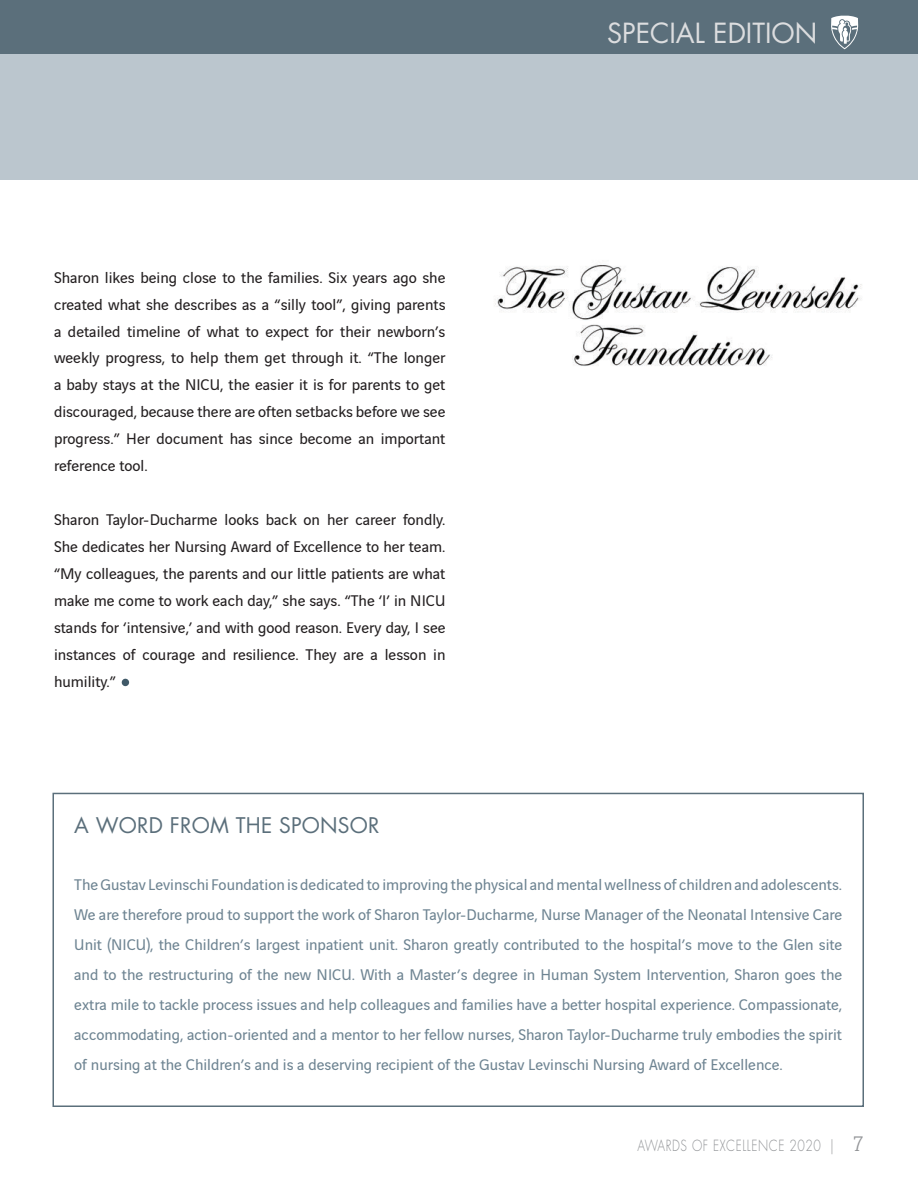
<style>
.page{position:relative;width:918px;height:1188px;background:#fff}
.page>*{position:absolute;margin:0;border:0;box-sizing:border-box;transform-origin:0 0}
.t1{font:54px "Vinci Sans";color:#405968}
.t2{font:27px "Futura Std";color:#dcdddf}
.t3{font:21px "Futura";letter-spacing:.01em;color:#5b6f7b}
.t4{font:16.5px/30px "Vinci Sans";color:#6e8492;text-align:justify}
.t5{font:16.5px/27px "Vinci Sans";color:#231f20;text-align:justify}
.t6{font:300 15px "Futura Std";letter-spacing:.05em;color:#939598;scale:.8 1}
.s1{font-family:"Vinci Serif";font-size:22.5px}
</style>
<div class="page">
<div style="left:0;top:0;width:918px;height:54px;background:#5b6f7b"></div>
<svg style="left:831px;top:16px;width:27px;height:33px"></svg>
<div style="left:0;top:54px;width:918px;height:126px;background:#bbc6ce"></div>
<div style="left:52px;top:793px;width:812px;height:314px;border:2px solid #5b6f7b"></div>
<img style="left:495px;top:264px;width:367px;height:56px">
<img style="left:572px;top:324px;width:200px;height:42px">
<p class="t5" style="left:54px;top:262px;width:393px">Sharon likes being close to the families. Six years ago she created what she describes as a “silly tool”, giving parents a detailed timeline of what to expect for their newborn’s weekly progress, to help them get through it. “The longer a baby stays at the NICU, the easier it is for parents to get discouraged, because there are often setbacks before we see progress.” Her document has since become an important reference tool.</p>
<p class="t5" style="left:54px;top:505px;width:393px">Sharon Taylor-Ducharme looks back on her career fondly.<br>She dedicates her Nursing Award of Excellence to her team. “My colleagues, the parents and our little patients are what make me come to work each day,” she says. “The ‘I’ in NICU stands for ‘intensive,’ and with good reason. Every day, I see instances of courage and resilience. They are a lesson in humility.”</p>
<h1 class="t1" style="left:120px;top:637px;width:13px">•</h1>
<p class="t3" style="left:74px;top:811px;width:307px">A WORD FROM THE SPONSOR</p>
<h2 class="t2" style="left:607px;top:16px;width:212px">SPECIAL EDITION</h2>
<p class="t4" style="left:74px;top:868px;width:770px">The Gustav Levinschi Foundation is dedicated to improving the physical and mental wellness of children and adolescents.<br>We are therefore proud to support the work of Sharon Taylor-Ducharme, Nurse Manager of the Neonatal Intensive Care Unit (NICU), the Children’s largest inpatient unit. Sharon greatly contributed to the hospital’s move to the Glen site and to the restructuring of the new NICU. With a Master’s degree in Human System Intervention, Sharon goes the extra mile to tackle process issues and help colleagues and families have a better hospital experience. Compassionate, accommodating, action-oriented and a mentor to her fellow nurses, Sharon Taylor-Ducharme truly embodies the spirit of nursing at the Children’s and is a deserving recipient of the Gustav Levinschi Nursing Award of Excellence.</p>
<p class="t6" style="left:638px;top:1137px;width:284px">AWARDS OF EXCELLENCE 2020 | <span class="s1">7</span></p>
</div>
